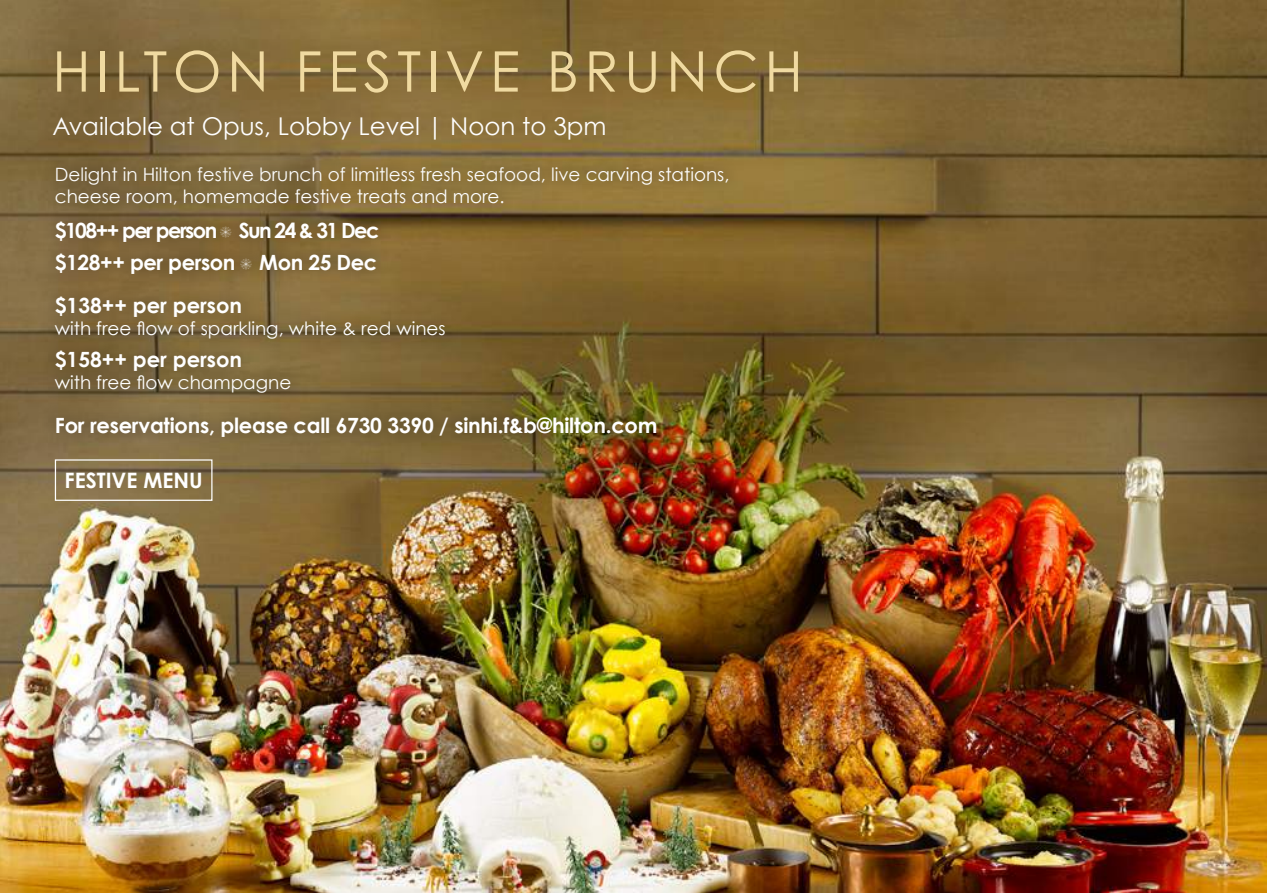
<style>
.page{position:relative;width:1267px;height:893px;background:#fff}
.page>*{position:absolute;margin:0;border:0;box-sizing:border-box;transform-origin:0 0}
.t1{font:56px "Century Gothic";letter-spacing:.1em;color:#f0daa1}
.t2{font:24.5px "Century Gothic";color:#fff}
.t3{font:700 21.18px "Century Gothic";color:#fff}
.t4{font:700 21px "Century Gothic";letter-spacing:-.01em;color:#fff}
.t5{font:700 21px/31.5px "Century Gothic";letter-spacing:-.075em;color:#fff}
.t6{font:18.38px/22.1px "Century Gothic";color:#fff}
.s1{font-family:"Snowflakestfb";font-weight:400;font-size:14px}
</style>
<div class="page">
<img style="left:0;top:0;width:1266px;height:893px">
<div style="left:40px;top:152px;width:703px;height:299px;background:#000;opacity:.3"></div>
<div style="left:2px;top:0;width:850px;height:191px;background:#6b511e;opacity:.35"></div>
<div style="left:55px;top:459px;width:157px;height:42px;border:1px solid #fff"></div>
<h1 class="t1" style="left:52px;top:37px;width:752px">HILTON FESTIVE BRUNCH</h1>
<h2 class="t2" style="left:52px;top:112px;width:556px">Available at Opus, Lobby Level | Noon to 3pm</h2>
<p class="t6" style="left:55px;top:163px;width:676px">Delight in Hilton festive brunch of limitless fresh seafood, live carving stations, cheese room, homemade festive treats and more.</p>
<p class="t5" style="left:55px;top:214px;width:326px">$108++ per person <span class="s1">h</span> Sun 24 &amp; 31 Dec $128++ per person <span class="s1">h</span> Mon 25 Dec</p>
<p class="t4" style="left:55px;top:292px;width:189px">$138++ per person</p>
<p class="t6" style="left:55px;top:317px;width:392px">with free flow of sparkling, white &amp; red wines</p>
<p class="t4" style="left:55px;top:346px;width:189px">$158++ per person</p>
<p class="t6" style="left:55px;top:371px;width:238px">with free flow champagne</p>
<p class="t4" style="left:55px;top:412px;width:604px">For reservations, please call 6730 3390 / sinhi.f&amp;b@hilton.com</p>
<p class="t3" style="left:64px;top:467px;width:140px">FESTIVE MENU</p>
</div>
